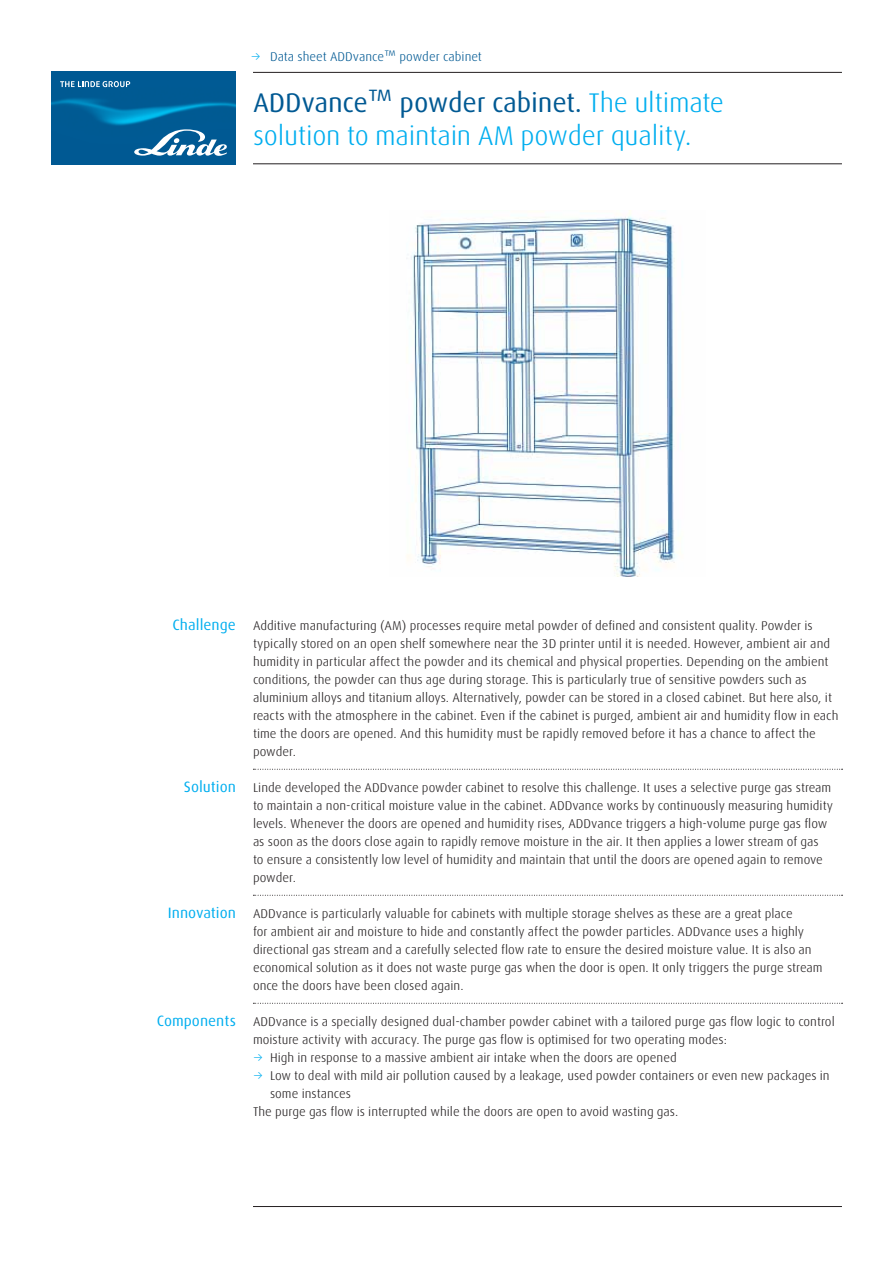
<style>
.page{position:relative;width:893px;height:1263px;background:#fff}
.page>*{position:absolute;margin:0;border:0;box-sizing:border-box;transform-origin:0 0}
.t1{font:300 27px/32.4px "Linde Dax Global";letter-spacing:-.01em;color:#00aeef}
.t2{font:15px "Linde Dax Global";color:#00aeef}
.t3{font:300 12.75px/18px "Linde Dax Global";color:#231f20}
.t4{font:300 12.75px "Linde Dax Global";color:#005993}
.s1{color:#00aeef}
.s2{font-weight:400;color:#005993}
</style>
<div class="page">
<hr style="left:253px;top:1206px;width:589px;height:1px;background:#231f20">
<hr style="left:253px;top:72px;width:589px;height:1px;background:#231f20">
<hr style="left:253px;top:163px;width:589px;height:1px;background:#231f20">
<svg style="left:253px;top:769px;width:590px;height:1px"></svg>
<svg style="left:253px;top:895px;width:590px;height:1px"></svg>
<svg style="left:253px;top:1003px;width:590px;height:1px"></svg>
<img style="left:51px;top:72px;width:185px;height:92px">
<svg style="left:134px;top:129px;width:93px;height:27px"></svg>
<svg style="left:60px;top:81px;width:70px;height:6px"></svg>
<img style="left:407px;top:210px;width:270px;height:366px">
<p class="t4" style="left:251px;top:49px;width:233px"><span class="s1">→</span> Data sheet ADDvance™ powder cabinet</p>
<h1 class="t1" style="left:253px;top:87px;width:473px"><span class="s2">ADDvance™ powder cabinet.</span> The ultimate solution to maintain AM powder quality.</h1>
<p class="t2" style="left:172px;top:616px;width:65px">Challenge</p>
<p class="t2" style="left:184px;top:778px;width:54px">Solution</p>
<p class="t2" style="left:168px;top:904px;width:70px">Innovation</p>
<p class="t2" style="left:157px;top:1012px;width:81px">Components</p>
<p class="t3" style="left:253px;top:617px;width:587px">Additive manufacturing (AM) processes require metal powder of defined and consistent quality. Powder is typically stored on an open shelf somewhere near the 3D printer until it is needed. However, ambient air and humidity in particular affect the powder and its chemical and physical properties. Depending on the ambient conditions, the powder can thus age during storage. This is particularly true of sensitive powders such as aluminium alloys and titanium alloys. Alternatively, powder can be stored in a closed cabinet. But here also, it reacts with the atmosphere in the cabinet. Even if the cabinet is purged, ambient air and humidity flow in each time the doors are opened. And this humidity must be rapidly removed before it has a chance to affect the powder.</p>
<p class="t3" style="left:253px;top:779px;width:582px">Linde developed the ADDvance powder cabinet to resolve this challenge. It uses a selective purge gas stream to maintain a non-critical moisture value in the cabinet. ADDvance works by continuously measuring humidity levels. Whenever the doors are opened and humidity rises, ADDvance triggers a high-volume purge gas flow as soon as the doors close again to rapidly remove moisture in the air. It then applies a lower stream of gas<br>to ensure a consistently low level of humidity and maintain that until the doors are opened again to remove powder.</p>
<p class="t3" style="left:253px;top:905px;width:571px">ADDvance is particularly valuable for cabinets with multiple storage shelves as these are a great place<br>for ambient air and moisture to hide and constantly affect the powder particles. ADDvance uses a highly directional gas stream and a carefully selected flow rate to ensure the desired moisture value. It is also an economical solution as it does not waste purge gas when the door is open. It only triggers the purge stream once the doors have been closed again.</p>
<p class="t3" style="left:253px;top:1013px;width:583px">ADDvance is a specially designed dual-chamber powder cabinet with a tailored purge gas flow logic to control moisture activity with accuracy. The purge gas flow is optimised for two operating modes:</p>
<p class="t3" style="left:253px;top:1049px;width:425px"><span class="s1">→</span> High in response to a massive ambient air intake when the doors are opened</p>
<p class="t3" style="left:253px;top:1067px;width:578px"><span class="s1">→</span> Low to deal with mild air pollution caused by a leakage, used powder containers or even new packages in</p>
<p class="t3" style="left:270px;top:1085px;width:82px">some instances</p>
<p class="t3" style="left:253px;top:1103px;width:427px">The purge gas flow is interrupted while the doors are open to avoid wasting gas.</p>
</div>
